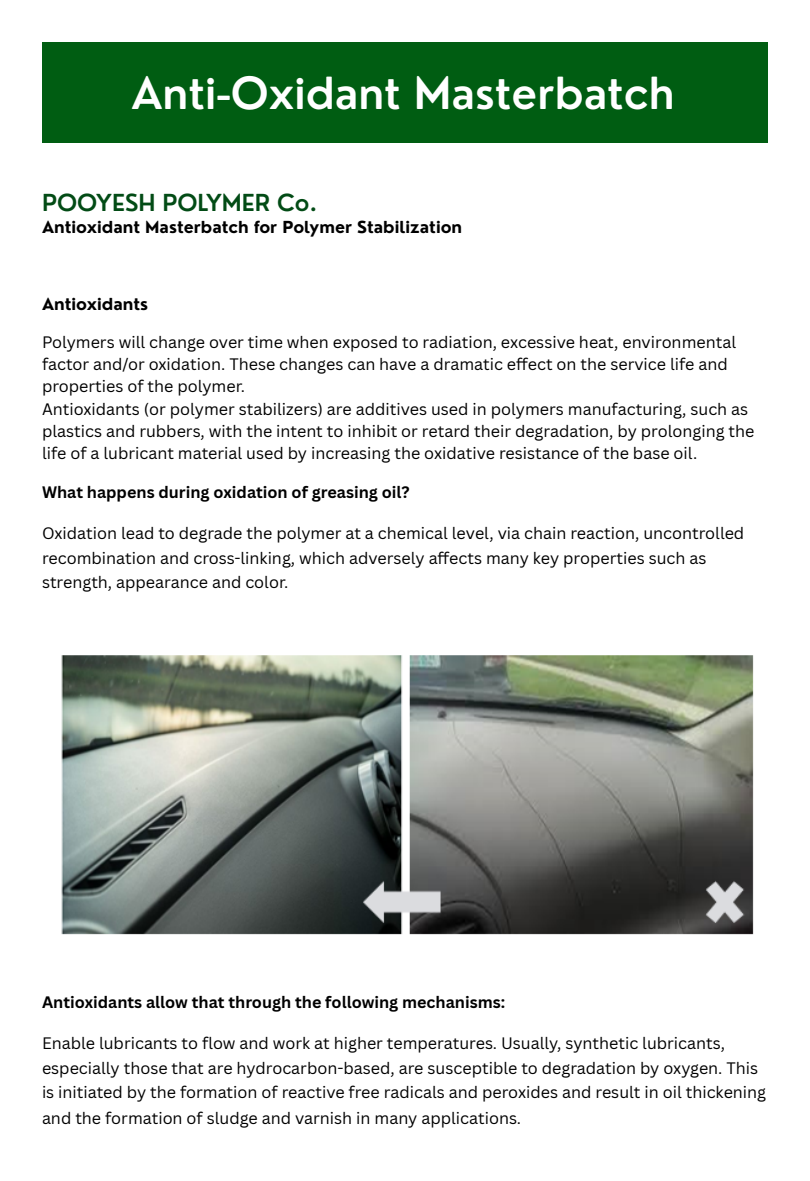
<style>
.page{position:relative;width:810px;height:1181px;background:#fff}
.page>*{position:absolute;margin:0;border:0;box-sizing:border-box;transform-origin:0 0}
.t1{font:600 43.05px "Nourd";color:#fff}
.t2{font:600 22.8px "Nourd";color:#024b15}
.t3{font:16.2px/22.2px "Canva Sans";color:#000}
.t4{font:700 16.2px "Canva Sans";color:#000}
.t5{font:700 16.2px "Nourd";color:#000}
</style>
<div class="page">
<div style="left:42px;top:42px;width:726px;height:101px;background:#005d12"></div>
<img style="left:61px;top:655px;width:693px;height:280px">
<p class="t1" style="left:131px;top:66px;width:545px">Anti-Oxidant Masterbatch</p>
<h1 class="t2" style="left:42px;top:188px;width:277px">POOYESH POLYMER Co.</h1>
<h1 class="t5" style="left:42px;top:217px;width:422px">Antioxidant Masterbatch for Polymer Stabilization</h1>
<p class="t5" style="left:42px;top:293px;width:108px">Antioxidants</p>
<p class="t3" style="left:42px;top:330px;width:714px">Polymers will change over time when exposed to radiation, excessive heat, environmental factor and/or oxidation. These changes can have a dramatic effect on the service life and properties of the polymer.<br>Antioxidants (or polymer stabilizers) are additives used in polymers manufacturing, such as plastics and rubbers, with the intent to inhibit or retard their degradation, by prolonging the life of a lubricant material used by increasing the oxidative resistance of the base oil.</p>
<h2 class="t4" style="left:42px;top:481px;width:369px">What happens during oxidation of greasing oil?</h2>
<p class="t3" style="left:42px;top:520px;width:704px;line-height:24.8px">Oxidation lead to degrade the polymer at a chemical level, via chain reaction, uncontrolled recombination and cross-linking, which adversely affects many key properties such as strength, appearance and color.</p>
<h2 class="t4" style="left:42px;top:991px;width:465px">Antioxidants allow that through the following mechanisms:</h2>
<p class="t3" style="left:42px;top:1030px;width:726px;line-height:24.9px">Enable lubricants to flow and work at higher temperatures. Usually, synthetic lubricants, especially those that are hydrocarbon-based, are susceptible to degradation by oxygen. This is initiated by the formation of reactive free radicals and peroxides and result in oil thickening and the formation of sludge and varnish in many applications.</p>
</div>
